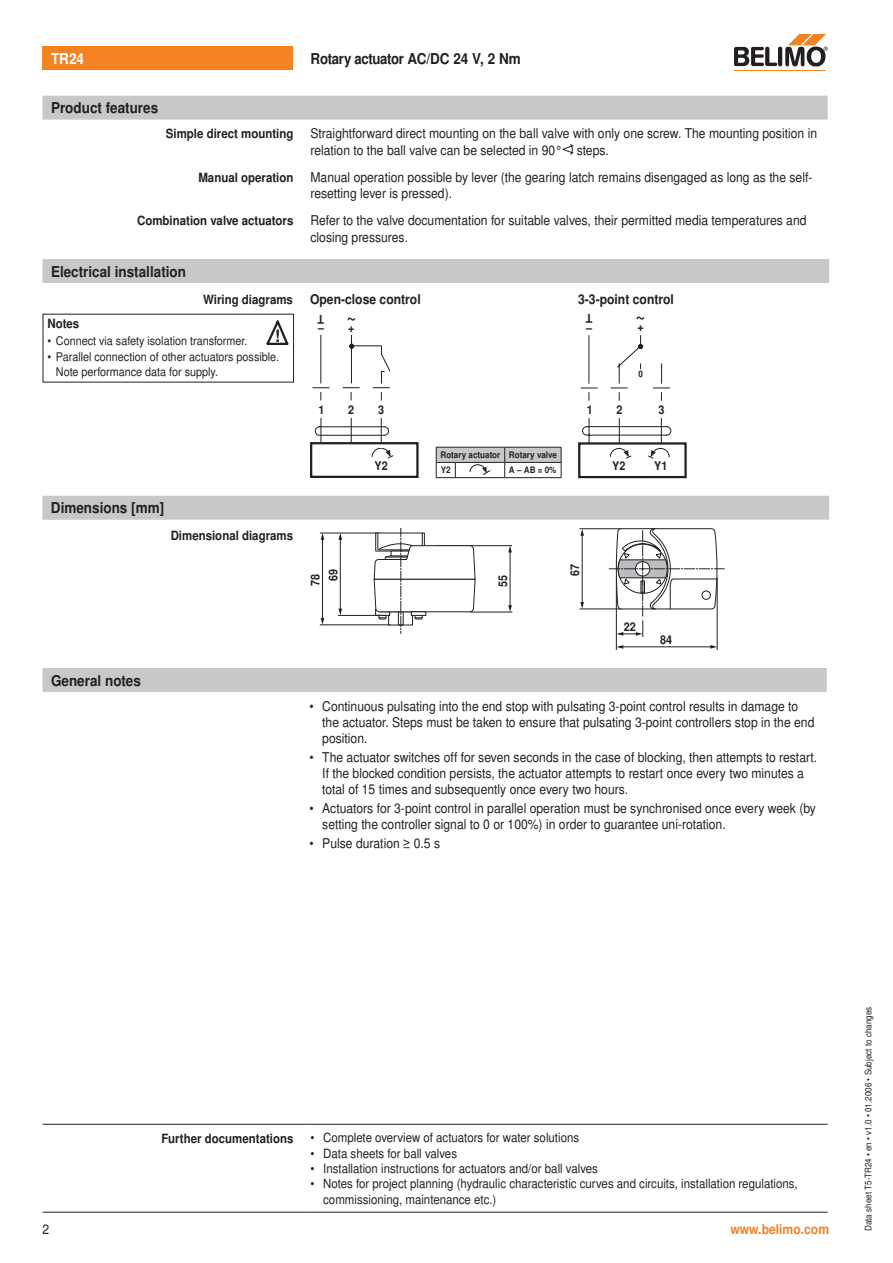
<style>
.page{position:relative;width:893px;height:1263px;background:#fff}
.page>*{position:absolute;margin:0;border:0;box-sizing:border-box;transform-origin:0 0}
.t1{font:700 18px "Nimbus Sans BEL";color:#231f20;scale:.9 1}
.t2{font:700 16.95px "Nimbus Sans BEL";color:#231f20}
.Titel_1{font:700 15px "Nimbus Sans BEL";color:#231f20;scale:.9 1}
.Überschrift_2_links{font:700 15px "Nimbus Sans BEL";letter-spacing:-.025em;color:#231f20;scale:.9 1}
.Überschrift_2_links_invers{font:700 15px "Nimbus Sans BEL";color:#fff;scale:.9 1}
.Aufzählung_9__3_mm{font:13.5px/16.2px "Nimbus Sans BEL";color:#231f20;scale:.9 1}
.Lauftext_9{font:13.5px/16.2px "Nimbus Sans BEL";color:#231f20;scale:.9 1}
.Titel_3{font:700 13.5px "Nimbus Sans BEL";color:#231f20;scale:.9 1}
.www_rechts{font:700 13.5px "Nimbus Sans BEL";color:#f58220;scale:.9 1}
.Zahl_Seite_links{font:13.5px "Nimbus Sans BEL";color:#231f20;scale:.9 1}
.Sicherheitshinweise{font:12.75px/15.3px "Nimbus Sans BEL";color:#231f20;scale:.9 1}
.Marginalien{font:700 12.75px "Nimbus Sans BEL";color:#231f20;scale:.9 1}
.Lauftext_8{font:700 12.75px "Nimbus Sans BEL";color:#231f20;scale:.9 1}
.Aufzählung_9__3_mm-2{font:12px/14.4px "Nimbus Sans BEL";color:#231f20;scale:.9 1}
.t3{font:700 12px "Nimbus Sans BEL";color:#231f20;scale:.9 1}
.Vertikaltext{font:9px "Nimbus Sans BEL";color:#231f20;scale:.9 1}
.t4{font:700 9px/15.1px "Nimbus Sans BEL";color:#231f20;scale:.9 1}
</style>
<div class="page">
<hr style="left:735px;top:70px;width:91px;height:1px;background:#f58220">
<svg style="left:735px;top:34px;width:93px;height:33px"></svg>
<div style="left:43px;top:47px;width:250px;height:23px;background:#f58220"></div>
<div style="left:43px;top:259px;width:786px;height:24px;background:#c7c8ca"></div>
<div style="left:310px;top:442px;width:109px;height:36px;border:2px solid #231f20"></div>
<svg style="left:312px;top:334px;width:82px;height:125px"></svg>
<svg style="left:436px;top:447px;width:126px;height:31px"></svg>
<div style="left:578px;top:442px;width:109px;height:36px;border:2px solid #231f20"></div>
<svg style="left:580px;top:335px;width:92px;height:124px"></svg>
<div style="left:43px;top:96px;width:785px;height:24px;background:#c7c8ca"></div>
<svg style="left:563px;top:144px;width:10px;height:11px"></svg>
<div style="left:42px;top:496px;width:787px;height:24px;background:#c7c8ca"></div>
<hr style="left:340px;top:535px;width:1px;height:77px;background:#231f20">
<svg style="left:338px;top:534px;width:4px;height:6px"></svg>
<svg style="left:338px;top:609px;width:4px;height:6px"></svg>
<hr style="left:322px;top:535px;width:1px;height:86px;background:#231f20">
<svg style="left:321px;top:618px;width:3px;height:7px"></svg>
<hr style="left:510px;top:548px;width:1px;height:60px;background:#231f20">
<svg style="left:508px;top:546px;width:4px;height:6px"></svg>
<svg style="left:508px;top:605px;width:4px;height:7px"></svg>
<hr style="left:470px;top:612px;width:42px;height:1px;background:#231f20">
<hr style="left:436px;top:545px;width:76px;height:1px;background:#231f20">
<hr style="left:320px;top:533px;width:59px;height:1px;background:#231f20">
<hr style="left:338px;top:615px;width:42px;height:1px;background:#231f20">
<hr style="left:320px;top:625px;width:70px;height:1px;background:#231f20">
<svg style="left:373px;top:528px;width:103px;height:106px"></svg>
<hr style="left:411px;top:612px;width:15px;height:3px;background:#fff">
<div style="left:411px;top:611px;width:15px;height:5px;border:1px solid #231f20"></div>
<hr style="left:619px;top:647px;width:95px;height:1px;background:#231f20">
<svg style="left:617px;top:645px;width:6px;height:4px"></svg>
<svg style="left:710px;top:645px;width:7px;height:4px"></svg>
<hr style="left:717px;top:577px;width:1px;height:73px;background:#231f20">
<hr style="left:616px;top:577px;width:1px;height:73px;background:#231f20">
<hr style="left:582px;top:531px;width:1px;height:74px;background:#231f20">
<svg style="left:580px;top:529px;width:4px;height:7px"></svg>
<svg style="left:580px;top:602px;width:4px;height:7px"></svg>
<hr style="left:579px;top:528px;width:43px;height:1px;background:#231f20">
<hr style="left:579px;top:609px;width:43px;height:1px;background:#231f20">
<svg style="left:609px;top:528px;width:115px;height:109px"></svg>
<div style="left:43px;top:668px;width:784px;height:24px;background:#c7c8ca"></div>
<svg style="left:266px;top:321px;width:22px;height:24px"></svg>
<hr style="left:43px;top:1124px;width:267px;height:1px;background:#231f20">
<hr style="left:310px;top:1124px;width:518px;height:1px;background:#231f20">
<hr style="left:43px;top:1212px;width:267px;height:1px;background:#231f20">
<hr style="left:310px;top:1212px;width:518px;height:1px;background:#231f20">
<p class="Überschrift_2_links_invers" style="left:51px;top:50px;width:38px">TR24</p>
<p class="Titel_1" style="left:51px;top:99px;width:121px">Product features</p>
<p class="Überschrift_2_links" style="left:310px;top:50px;width:235px">Rotary actuator AC/DC 24 V, 2 Nm</p>
<p class="Marginalien" style="left:166px;top:126px;width:143px">Simple direct mounting</p>
<p class="Lauftext_9" style="left:310px;top:126px;width:564px">Straightforward direct mounting on the ball valve with only one screw. The mounting position in relation to the ball valve can be selected in 90° steps.</p>
<p class="Marginalien" style="left:198px;top:170px;width:107px">Manual operation</p>
<p class="Lauftext_9" style="left:310px;top:169px;width:559px">Manual operation possible by lever (the gearing latch remains disengaged as long as the self&shy;resetting lever is pressed).</p>
<p class="Marginalien" style="left:137px;top:213px;width:175px">Combination valve actuators</p>
<p class="Lauftext_9" style="left:310px;top:213px;width:553px">Refer to the valve documentation for suitable valves, their permitted media temperatures and closing pressures.</p>
<p class="Titel_1" style="left:51px;top:262px;width:152px">Electrical installation</p>
<p class="Marginalien" style="left:203px;top:291px;width:101px">Wiring diagrams</p>
<p class="Titel_3" style="left:310px;top:291px;width:124px">Open-close control</p>
<p class="Titel_3" style="left:578px;top:291px;width:108px">3-3-point control</p>
<p class="Lauftext_8" style="left:47px;top:316px;width:37px">Notes</p>
<p class="Aufzählung_9__3_mm-2" style="left:47px;top:333px;width:224px">• Connect via safety isolation transformer.</p>
<p class="Aufzählung_9__3_mm-2" style="left:56px;top:350px;width:250px;text-indent:-9px">• Parallel connection of other actuators possible.<br>Note performance data for supply.</p>
<p class="t2" style="left:275px;top:325px;width:7px">!</p>
<p class="Titel_1" style="left:51px;top:499px;width:127px">Dimensions [mm]</p>
<p class="Marginalien" style="left:171px;top:528px;width:138px">Dimensional diagrams</p>
<p class="Titel_1" style="left:51px;top:671px;width:101px">General notes</p>
<p class="t3" style="left:324px;top:326px;width:9px;rotate:-180deg">T</p>
<p class="t1" style="left:356px;top:331px;width:12px;rotate:-180deg">~</p>
<p class="t3" style="left:592px;top:326px;width:9px;rotate:-180deg">T</p>
<p class="t1" style="left:645px;top:331px;width:12px;rotate:-180deg">~</p>
<p class="t3" style="left:318px;top:321px;width:42px">– +</p>
<p class="t3" style="left:586px;top:321px;width:8px">–</p>
<p class="t3" style="left:637px;top:320px;width:9px">+</p>
<p class="t4" style="left:638px;top:366px;width:7px">0</p>
<p class="t3" style="left:319px;top:402px;width:8px">1</p>
<p class="t3" style="left:348px;top:403px;width:8px">2</p>
<p class="t3" style="left:378px;top:403px;width:8px">3</p>
<p class="t3" style="left:587px;top:403px;width:8px">1</p>
<p class="t3" style="left:616px;top:403px;width:8px">2</p>
<p class="t3" style="left:658px;top:403px;width:8px">3</p>
<p class="t3" style="left:374px;top:459px;width:16px">Y2</p>
<p class="t4" style="left:440px;top:448px;width:131px">Rotary actuator Rotary valve<br>Y2</p>
<p class="t4" style="left:509px;top:463px;width:54px">A – AB = 0%</p>
<p class="t3" style="left:612px;top:459px;width:16px">Y2</p>
<p class="t3" style="left:654px;top:459px;width:16px">Y1</p>
<p class="t3" style="left:326px;top:581px;width:15px;rotate:-90deg">69</p>
<p class="t3" style="left:308px;top:585px;width:15px;rotate:-90deg">78</p>
<p class="t3" style="left:496px;top:587px;width:15px;rotate:-90deg">55</p>
<p class="t3" style="left:568px;top:576px;width:15px;rotate:-90deg">67</p>
<p class="t3" style="left:624px;top:620px;width:15px">22</p>
<p class="t3" style="left:660px;top:633px;width:15px">84</p>
<p class="Aufzählung_9__3_mm" style="left:322px;top:698px;width:548px;text-indent:-13px">• Continuous pulsating into the end stop with pulsating 3-point control results in damage to the actuator. Steps must be taken to ensure that pulsating 3-point controllers stop in the end position.</p>
<p class="Aufzählung_9__3_mm" style="left:322px;top:749px;width:551px;text-indent:-13px">• The actuator switches off for seven seconds in the case of blocking, then attempts to restart.<br>If the blocked condition persists, the actuator attempts to restart once every two minutes a total of 15 times and subsequently once every two hours.</p>
<p class="Aufzählung_9__3_mm" style="left:322px;top:800px;width:550px;text-indent:-13px">• Actuators for 3-point control in parallel operation must be synchronised once every week (by setting the controller signal to 0 or 100%) in order to guarantee uni-rotation.</p>
<p class="Aufzählung_9__3_mm" style="left:310px;top:835px;width:147px">• Pulse duration ≥ 0.5 s</p>
<p class="Marginalien" style="left:161px;top:1131px;width:148px">Further documentations</p>
<p class="Sicherheitshinweise" style="left:310px;top:1131px;width:300px">• Complete overview of actuators for water solutions</p>
<p class="Sicherheitshinweise" style="left:310px;top:1146px;width:164px">• Data sheets for ball valves</p>
<p class="Sicherheitshinweise" style="left:310px;top:1161px;width:321px">• Installation instructions for actuators and/or ball valves</p>
<p class="Sicherheitshinweise" style="left:323px;top:1176px;width:529px;text-indent:-13px">• Notes for project planning (hydraulic characteristic curves and circuits, installation regulations, commissioning, maintenance etc.)</p>
<p class="Zahl_Seite_links" style="left:43px;top:1221px;width:9px">2</p>
<p class="www_rechts" style="left:730px;top:1221px;width:111px">www.belimo.com</p>
<p class="Vertikaltext" style="left:863px;top:1231px;width:251px;rotate:-90deg">Data sheet T5-TR24 • en • v1.0 • 01.2006 • Subject to changes</p>
</div>
